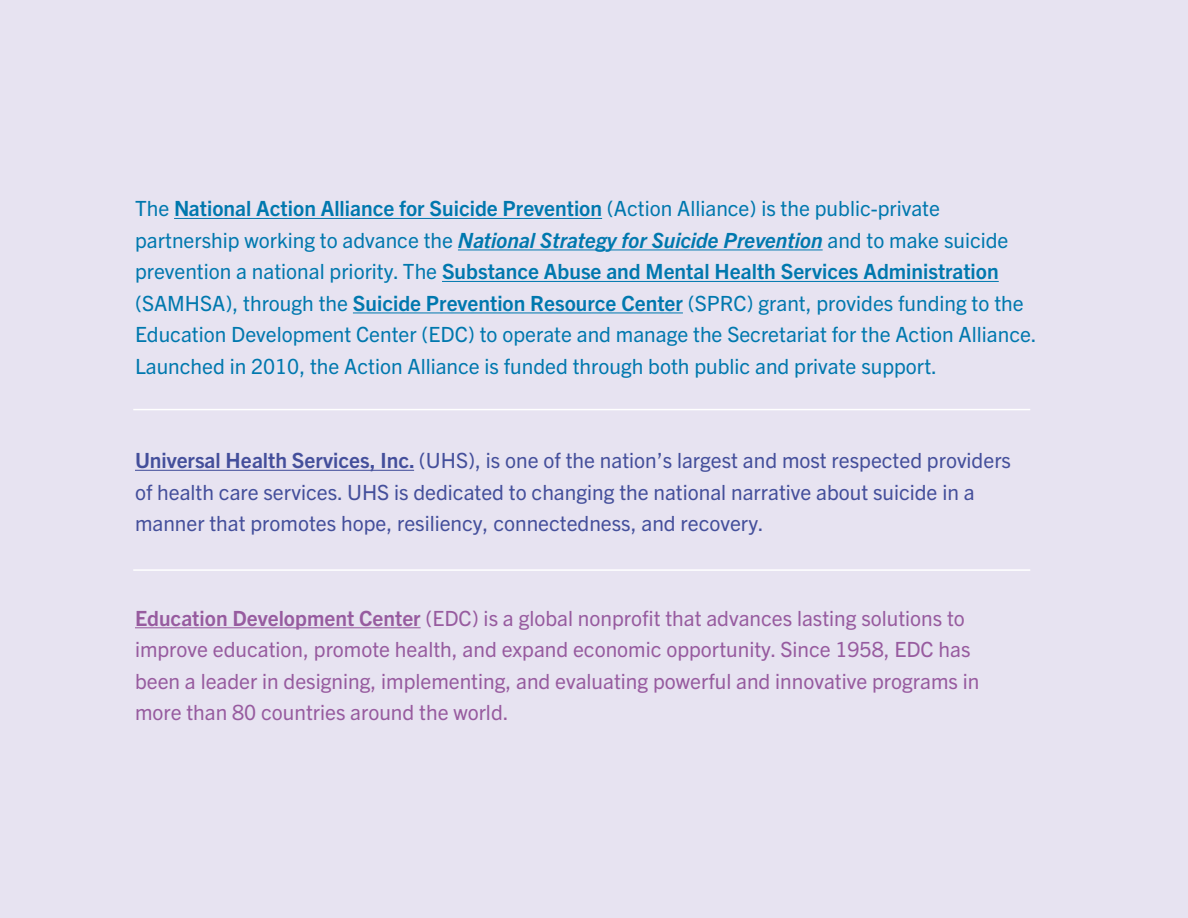
<style>
.page{position:relative;width:1188px;height:918px;background:#e7e3f1}
.page>*{position:absolute;margin:0;border:0;box-sizing:border-box;transform-origin:0 0}
.t1{font:21px/31.5px "Trade Gothic Next LT Pro";color:#0078ae}
.t2{font:21px/31.5px "Trade Gothic Next LT Pro";color:#975b9f}
.t3{font:21px/31.5px "Trade Gothic Next LT Pro";color:#444f9b}
.s1{font-weight:700}
.s2{font-weight:700;font-style:italic}
</style>
<div class="page">
<hr style="left:174px;top:218px;width:428px;height:1px;background:#0078ae">
<hr style="left:458px;top:250px;width:365px;height:1px;background:#0078ae">
<hr style="left:442px;top:281px;width:557px;height:1px;background:#0078ae">
<hr style="left:353px;top:313px;width:330px;height:1px;background:#0078ae">
<hr style="left:135px;top:470px;width:279px;height:1px;background:#444f9b">
<hr style="left:135px;top:627px;width:286px;height:1px;background:#975b9f">
<hr style="left:133px;top:409px;width:897px;height:1px;background:#fff">
<hr style="left:133px;top:569px;width:897px;height:2px;background:#fff">
<p class="t1" style="left:135px;top:191px;width:903px">The <span class="s1">National Action Alliance for Suicide Prevention</span> (Action Alliance) is the public-private partnership working to advance the <span class="s2">National Strategy for Suicide Prevention</span> and to make suicide prevention a national priority. The <span class="s1">Substance Abuse and Mental Health Services Administration </span>(SAMHSA), through the <span class="s1">Suicide Prevention Resource Center</span> (SPRC) grant, provides funding to the Education Development Center (EDC) to operate and manage the Secretariat for the Action Alliance.<br>Launched in 2010, the Action Alliance is funded through both public and private support.</p>
<p class="t3" style="left:135px;top:443px;width:878px"><span class="s1">Universal Health Services, Inc.</span> (UHS), is one of the nation’s largest and most respected providers of health care services. UHS is dedicated to changing the national narrative about suicide in a manner that promotes hope, resiliency, connectedness, and recovery.</p>
<p class="t2" style="left:135px;top:601px;width:846px"><span class="s1">Education Development Center</span> (EDC) is a global nonprofit that advances lasting solutions to improve education, promote health, and expand economic opportunity. Since 1958, EDC has been a leader in designing, implementing, and evaluating powerful and innovative programs in more than 80 countries around the world.</p>
</div>
